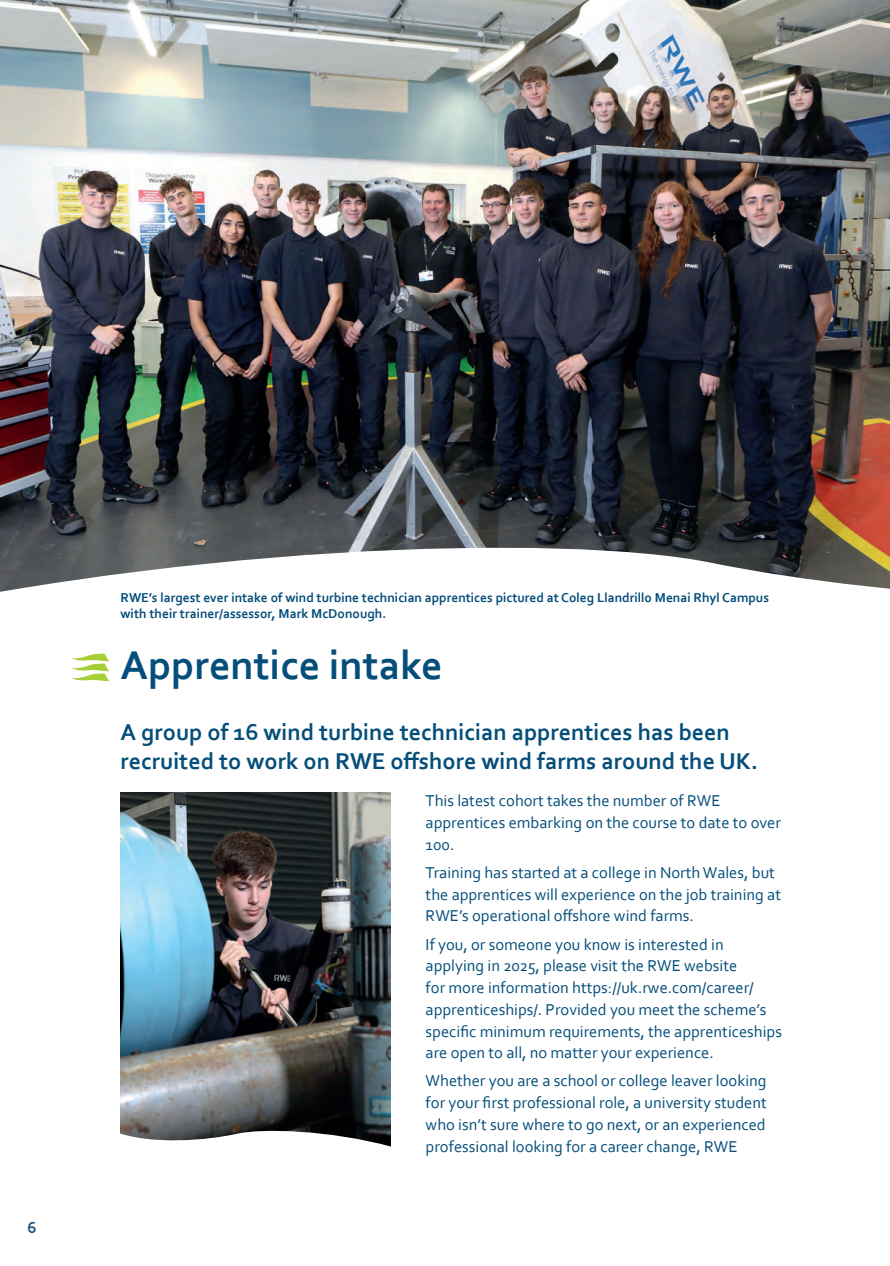
<style>
.page{position:relative;width:890px;height:1266px;background:#fff}
.page>*{position:absolute;margin:0;border:0;box-sizing:border-box;transform-origin:0 0}
.t1{font:700 42px "Corbel";color:#054e7a}
.t2{font:700 24px/28.8px "Corbel";color:#054e7a}
.t3{font:16.5px/21.8px "Corbel";color:#054e7a}
.t4{font:700 16.5px "Corbel";color:#104b7b}
.t5{font:700 13.5px/16.2px "Corbel";color:#054e7a}
</style>
<div class="page">
<img style="left:0;top:0;width:890px;height:533px">
<svg style="left:0;top:533px;width:890px;height:308px"></svg>
<div style="left:735px;top:656px;width:155px;height:604px;background:#fff"></div>
<svg style="left:71px;top:653px;width:38px;height:28px"></svg>
<img style="left:120px;top:792px;width:270px;height:336px">
<svg style="left:120px;top:1128px;width:271px;height:19px"></svg>
<p class="t4" style="left:28px;top:1216px;width:11px">6</p>
<p class="t5" style="left:120px;top:589px;width:650px">RWE’s largest ever intake of wind turbine technician apprentices pictured at Coleg Llandrillo Menai Rhyl Campus with their trainer/assessor, Mark McDonough.</p>
<h1 class="t1" style="left:120px;top:639px;width:324px">Apprentice intake</h1>
<h2 class="t2" style="left:120px;top:717px;width:639px">A group of 16 wind turbine technician apprentices has been recruited to work on RWE offshore wind farms around the UK.</h2>
<p class="t3" style="left:425px;top:789px;width:357px">This latest cohort takes the number of RWE apprentices embarking on the course to date to over<br>100.</p>
<p class="t3" style="left:425px;top:861px;width:357px">Training has started at a college in North Wales, but the apprentices will experience on the job training at<br>RWE’s operational offshore wind farms.</p>
<p class="t3" style="left:425px;top:932px;width:358px">If you, or someone you know is interested in applying in 2025, please visit the RWE website<br>for more information https://uk.rwe.com/career/ apprenticeships/. Provided you meet the scheme’s specific minimum requirements, the apprenticeships are open to all, no matter your experience.</p>
<p class="t3" style="left:425px;top:1069px;width:343px;text-align:justify">Whether you are a school or college leaver looking for your first professional role, a university student who isn’t sure where to go next, or an experienced professional looking for a career change, RWE</p>
</div>
